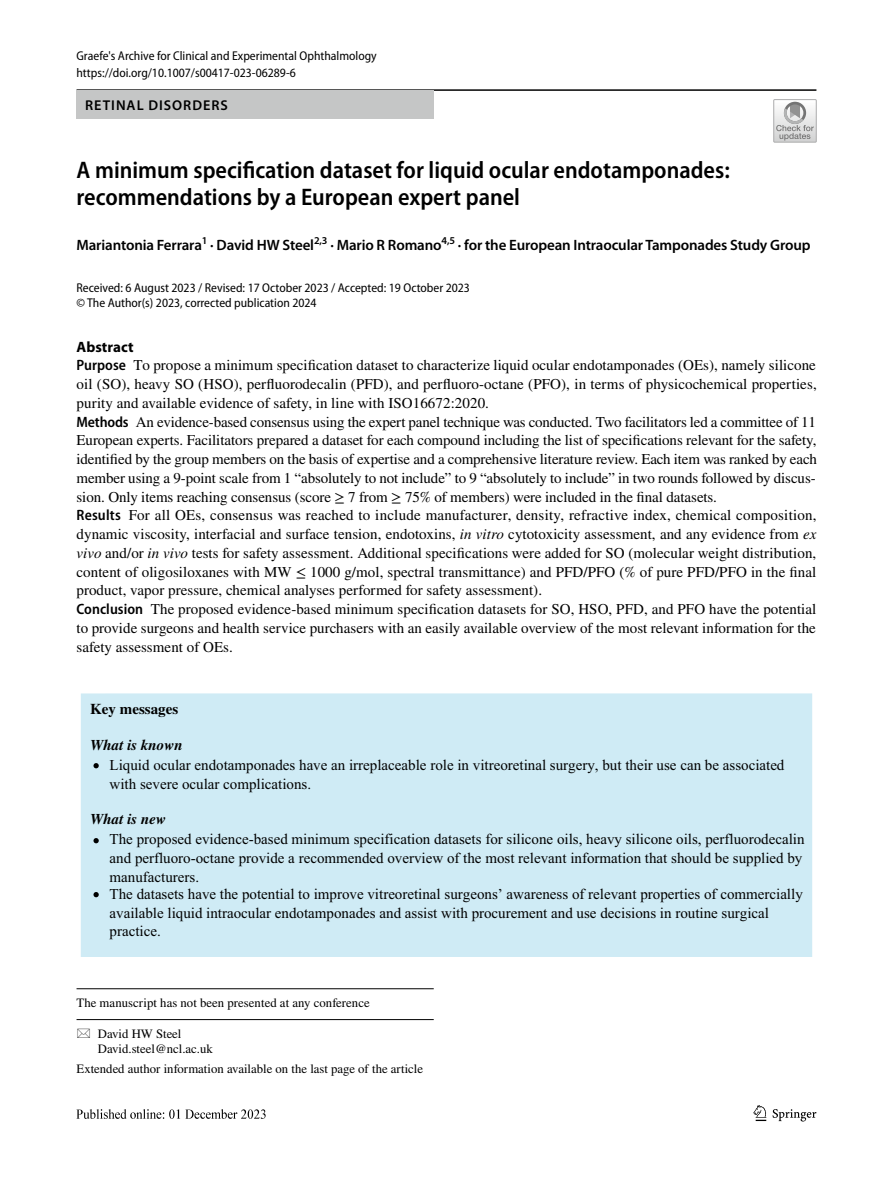
<style>
.page{position:relative;width:893px;height:1187px;background:#fff}
.page>*{position:absolute;margin:0;border:0;box-sizing:border-box;transform-origin:0 0}
.t1{font:600 semi-condensed 24px/27px "Myriad Pro";color:#000}
.t2{font:15px/18.8px "STIX";letter-spacing:.005em;color:#000}
.t3{font:15px/18.8px "Times New Roman";color:#000}
.t4{font:600 15px "Myriad Pro";letter-spacing:-.01em;color:#000}
.t5{font:italic 700 15px "Times";color:#000}
.t6{font:700 15px "Times";color:#000}
.t7{font:700 15px "Myriad Pro";letter-spacing:.005em;color:#000}
.t8{font:600 14.25px "Myriad Pro";letter-spacing:.07em;color:#000}
.t9{font:semi-condensed 12.75px/17px "Myriad Pro";color:#000}
.t10{font:12.75px/15px "STIX";color:#000}
.s1{font-family:"Myriad Pro";font-weight:600;font-stretch:semi-condensed}
.s2{font-style:italic}
</style>
<div class="page">
<img style="left:77px;top:1109px;width:189px;height:10px">
<hr style="left:77px;top:89px;width:739px;height:2px;background:#000">
<svg style="left:753px;top:1105px;width:13px;height:15px"></svg>
<svg style="left:773px;top:1109px;width:43px;height:12px"></svg>
<div style="left:77px;top:91px;width:357px;height:28px;background:#c5c6c6"></div>
<div style="left:774px;top:99px;width:42px;height:43px;border:1px solid #ababac"></div>
<svg style="left:774px;top:100px;width:42px;height:42px"></svg>
<hr style="left:77px;top:988px;width:357px;height:1px;background:#000">
<hr style="left:77px;top:1019px;width:357px;height:1px;background:#000">
<div style="left:81px;top:693px;width:731px;height:263px;background:#cfebf5"></div>
<svg style="left:93px;top:763px;width:6px;height:5px"></svg>
<svg style="left:93px;top:838px;width:6px;height:5px"></svg>
<svg style="left:93px;top:891px;width:6px;height:6px"></svg>
<p class="t9" style="left:77px;top:47px;width:302px">Graefe's Archive for Clinical and Experimental Ophthalmology https://doi.org/10.1007/s00417-023-06289-6</p>
<p class="t8" style="left:85px;top:96px;width:144px">RETINAL DISORDERS</p>
<h1 class="t1" style="left:77px;top:157px;width:655px">A minimum specification dataset for liquid ocular endotamponades: recommendations by a European expert panel</h1>
<p class="t4" style="left:77px;top:235px;width:736px">Mariantonia Ferrara<sup>1</sup> · David HW Steel<sup>2,3</sup> · Mario R Romano<sup>4,5</sup> · for the European Intraocular Tamponades Study Group</p>
<p class="t9" style="left:77px;top:281px;width:395px;line-height:15px">Received: 6 August 2023 / Revised: 17 October 2023 / Accepted: 19 October 2023 © The Author(s) 2023, corrected publication 2024</p>
<p class="t7" style="left:77px;top:337px;width:59px">Abstract</p>
<p class="t2" style="left:77px;top:357px;width:742px"><span class="s1">Purpose</span> To propose a minimum specification dataset to characterize liquid ocular endotamponades (OEs), namely silicone oil (SO), heavy SO (HSO), perfluorodecalin (PFD), and perfluoro-octane (PFO), in terms of physicochemical properties, purity and available evidence of safety, in line with ISO16672:2020.<br><span class="s1">Methods</span> An evidence-based consensus using the expert panel technique was conducted. Two facilitators led a committee of 11<br>European experts. Facilitators prepared a dataset for each compound including the list of specifications relevant for the safety, identified by the group members on the basis of expertise and a comprehensive literature review. Each item was ranked by each member using a 9-point scale from 1 “absolutely to not include” to 9 “absolutely to include” in two rounds followed by discus&shy;sion. Only items reaching consensus (score ≥ 7 from ≥ 75% of members) were included in the final datasets.<br><span class="s1">Results</span> For all OEs, consensus was reached to include manufacturer, density, refractive index, chemical composition, dynamic viscosity, interfacial and surface tension, endotoxins, <span class="s2">in vitro</span> cytotoxicity assessment, and any evidence from <span class="s2">ex vivo</span> and/or <span class="s2">in vivo</span> tests for safety assessment. Additional specifications were added for SO (molecular weight distribution, content of oligosiloxanes with MW ≤ 1000 g/mol, spectral transmittance) and PFD/PFO (% of pure PFD/PFO in the final product, vapor pressure, chemical analyses performed for safety assessment).<br><span class="s1">Conclusion</span> The proposed evidence-based minimum specification datasets for SO, HSO, PFD, and PFO have the potential to provide surgeons and health service purchasers with an easily available overview of the most relevant information for the safety assessment of OEs.</p>
<p class="t6" style="left:90px;top:699px;width:89px">Key messages</p>
<p class="t5" style="left:90px;top:736px;width:94px">What is known</p>
<p class="t3" style="left:110px;top:757px;width:676px">Liquid ocular endotamponades have an irreplaceable role in vitreoretinal surgery, but their use can be associated with severe ocular complications.</p>
<p class="t5" style="left:90px;top:810px;width:77px">What is new</p>
<p class="t3" style="left:110px;top:831px;width:696px">The proposed evidence-based minimum specification datasets for silicone oils, heavy silicone oils, perfluorodecalin and perfluoro-octane provide a recommended overview of the most relevant information that should be supplied by manufacturers.</p>
<p class="t3" style="left:110px;top:885px;width:695px">The datasets have the potential to improve vitreoretinal surgeons’ awareness of relevant properties of commercially available liquid intraocular endotamponades and assist with procurement and use decisions in routine surgical practice.</p>
<p class="t10" style="left:77px;top:996px;width:295px">The manuscript has not been presented at any conference</p>
<p class="t10" style="left:98px;top:1026px;width:116px">David HW Steel<br>David.steel@ncl.ac.uk</p>
<p class="t10" style="left:77px;top:1061px;width:348px">Extended author information available on the last page of the article</p>
</div>
